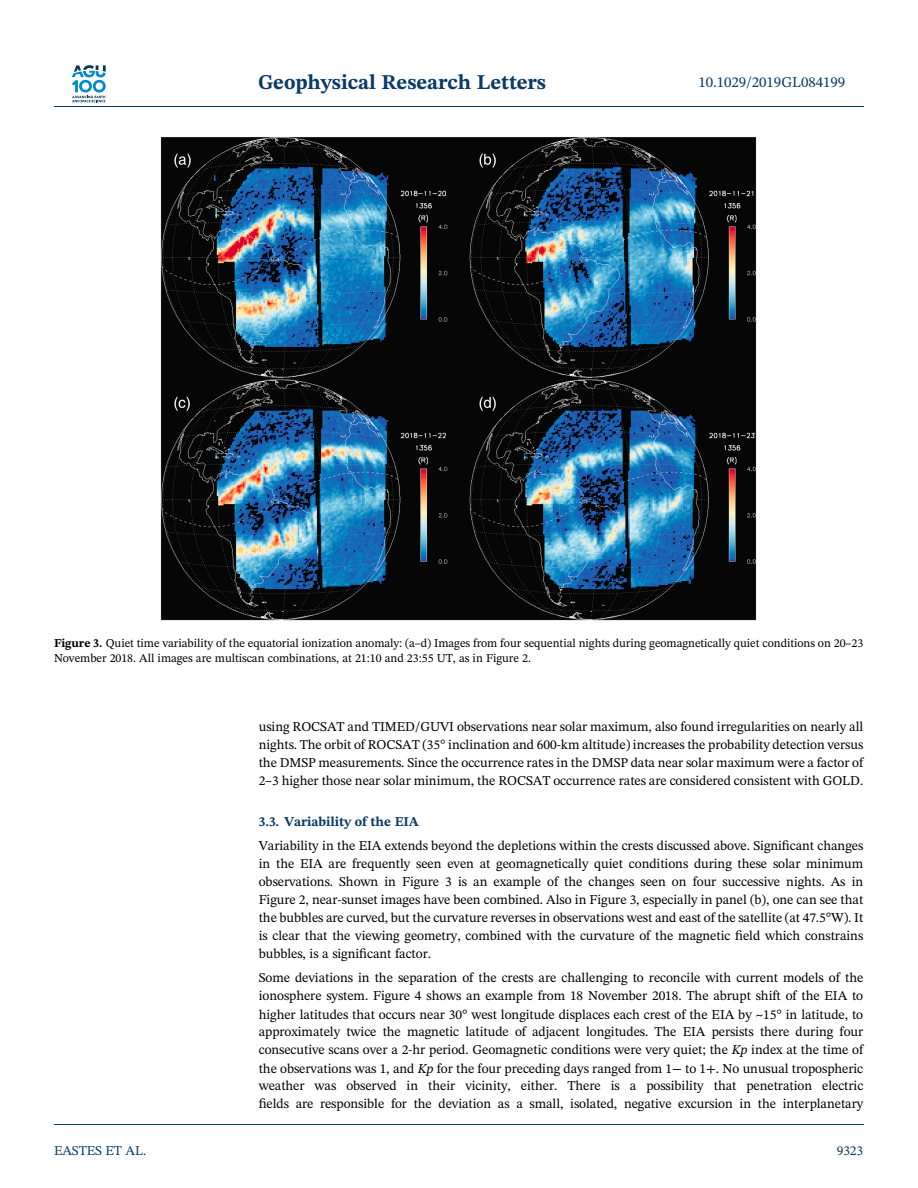
<style>
.page{position:relative;width:918px;height:1188px;background:#fff}
.page>*{position:absolute;margin:0;border:0;box-sizing:border-box;transform-origin:0 0}
.t1{font:21px "Adv O Tc 022 ae 45.B";color:#0a3a69}
.t2{font:15px "Adv OT569473 da";color:#0a3a69}
.t3{font:13.5px/18px "Adv OT569473 da";color:#000;text-align:justify}
.t4{font:13.5px "Adv O Tc 022 ae 45.B";color:#0a3a69}
.t5{font:13.5px "Adv OT569473 da";color:#0a3a69}
.t6{font:12px/15px "Adv OT569473 da";color:#000}
.s1{font-family:"Adv O Tc 022 ae 45.B"}
.s2{font-style:inherit}
.s3{font-family:"Adv OT569473 da+fb"}
.s4{font-family:"Adv O Tf 2679 e 53.I"}
</style>
<div class="page">
<img style="left:161px;top:137px;width:596px;height:483px">
<hr style="left:54px;top:106px;width:809px;height:1px;background:#0a3a69">
<svg style="left:72px;top:65px;width:34px;height:37px"></svg>
<hr style="left:54px;top:1124px;width:809px;height:1px;background:#0a3a69">
<h1 class="t1" style="left:258px;top:74px;width:290px">Geophysical Research Letters</h1>
<p class="t2" style="left:699px;top:77px;width:148px">10.1029/2019GL084199</p>
<p class="t6" style="left:54px;top:637px;width:811px"><span class="s1">Figure 3.</span> Quiet time variability of the equatorial ionization anomaly: (a<span class="s2">–</span>d) Images from four sequential nights during geomagnetically quiet conditions on 20<span class="s2">–</span>23<br>November 2018. All images are multiscan combinations, at 21:10 and 23:55 UT, as in Figure 2.</p>
<p class="t3" style="left:259px;top:719px;width:606px">using ROCSAT and TIMED/GUVI observations near solar maximum, also found irregularities on nearly all nights. The orbit of ROCSAT (35° inclination and 600<span class="s2">‐</span>km altitude) increases the probability detection versus the DMSP measurements. Since the occurrence rates in the DMSP data near solar maximum were a factor of 2<span class="s2">–</span>3 higher those near solar minimum, the ROCSAT occurrence rates are considered consistent with GOLD.</p>
<p class="t4" style="left:259px;top:816px;width:162px">3.3. Variability of the EIA</p>
<p class="t3" style="left:259px;top:838px;width:606px">Variability in the EIA extends beyond the depletions within the crests discussed above. Signi<span class="s3">fi</span>cant changes in the EIA are frequently seen even at geomagnetically quiet conditions during these solar minimum observations. Shown in Figure 3 is an example of the changes seen on four successive nights. As in Figure 2, near<span class="s2">‐</span>sunset images have been combined. Also in Figure 3, especially in panel (b), one can see that the bubbles are curved, but the curvature reverses in observations west and east of the satellite (at 47.5°W). It is clear that the viewing geometry, combined with the curvature of the magnetic <span class="s3">fi</span>eld which constrains bubbles, is a signi<span class="s3">fi</span>cant factor.</p>
<p class="t3" style="left:259px;top:970px;width:606px">Some deviations in the separation of the crests are challenging to reconcile with current models of the ionosphere system. Figure 4 shows an example from 18 November 2018. The abrupt shift of the EIA to higher latitudes that occurs near 30° west longitude displaces each crest of the EIA by ~15° in latitude, to approximately twice the magnetic latitude of adjacent longitudes. The EIA persists there during four consecutive scans over a 2<span class="s2">‐</span>hr period. Geomagnetic conditions were very quiet; the <span class="s4">Kp</span> index at the time of the observations was 1, and <span class="s4">Kp</span> for the four preceding days ranged from 1<span class="s2">−</span> to 1+. No unusual tropospheric weather was observed in their vicinity, either. There is a possibility that penetration electric <span class="s3">fi</span>elds are responsible for the deviation as a small, isolated, negative excursion in the interplanetary</p>
<p class="t5" style="left:54px;top:1145px;width:94px">EASTES ET AL.</p>
<p class="t5" style="left:837px;top:1145px;width:28px">9323</p>
</div>
